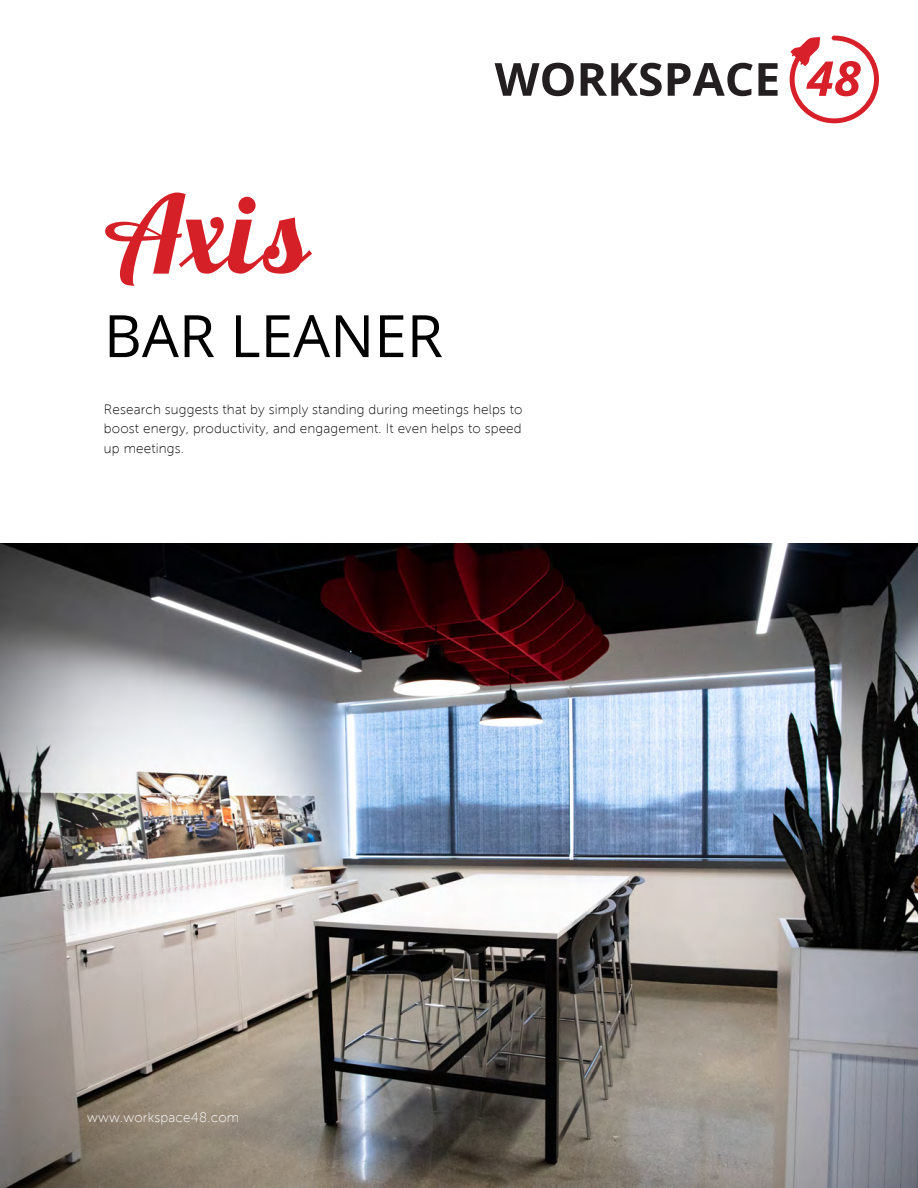
<style>
.page{position:relative;width:918px;height:1188px;background:#fff}
.page>*{position:absolute;margin:0;border:0;box-sizing:border-box;transform-origin:0 0}
.t1{font:108px "Lobster 1.3";color:#d62028}
.t2{font:58.5px "Open Sans";color:#000}
.t3{font:13.5px/19.5px "Museo Sans 100";letter-spacing:.01em;color:#000;text-align:justify}
.t4{font:13.5px "Museo Sans 100";letter-spacing:.015em;color:#fff}
</style>
<div class="page">
<svg style="left:495px;top:63px;width:79px;height:33px"></svg>
<svg style="left:581px;top:63px;width:81px;height:33px"></svg>
<svg style="left:668px;top:36px;width:211px;height:88px"></svg>
<img style="left:0;top:543px;width:918px;height:645px">
<h1 class="t1" style="left:104px;top:166px;width:205px">Axis</h1>
<h2 class="t2" style="left:104px;top:296px;width:341px">BAR LEANER</h2>
<p class="t3" style="left:104px;top:400px;width:420px">Research suggests that by simply standing during meetings helps to boost energy, productivity, and engagement. It even helps to speed up meetings.</p>
<p class="t4" style="left:87px;top:1110px;width:154px">www.workspace48.com</p>
</div>
